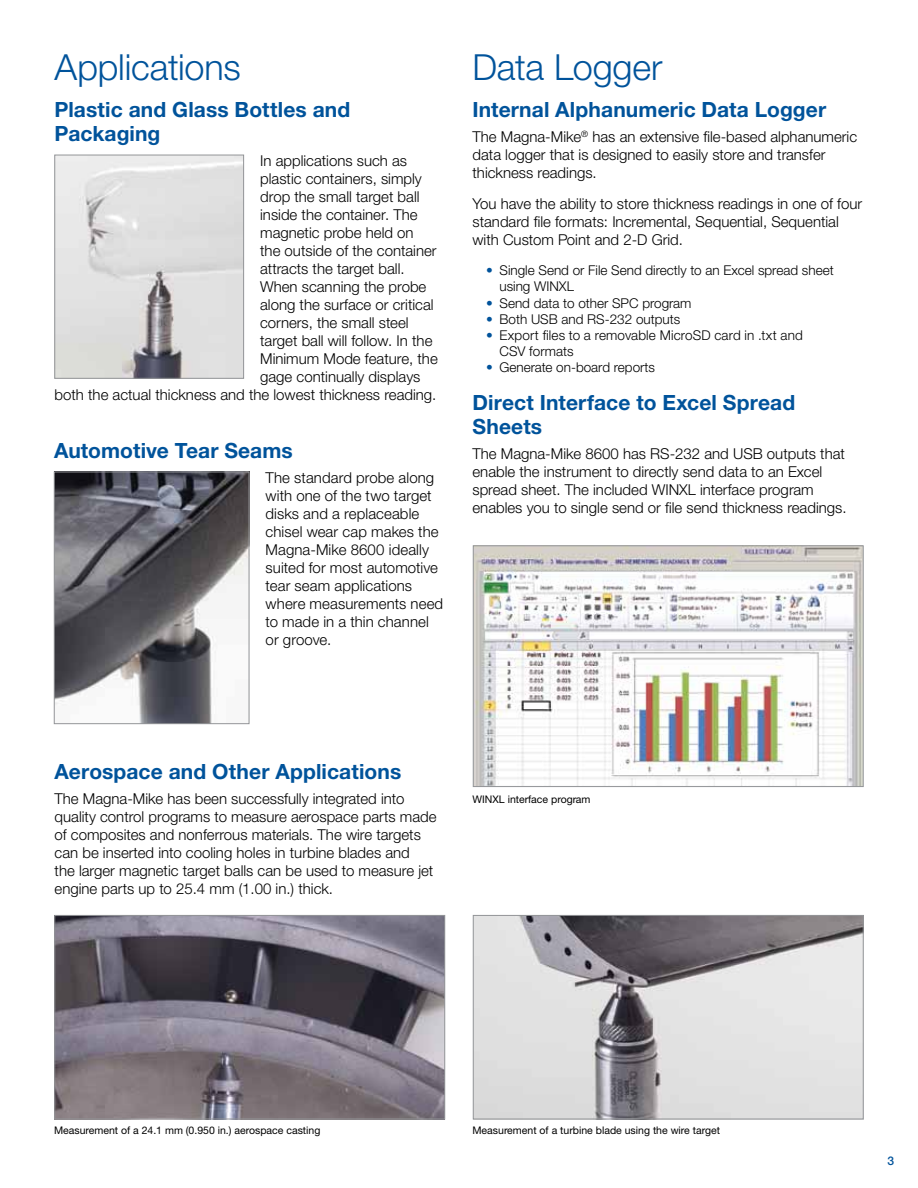
<style>
.page{position:relative;width:918px;height:1188px;background:#fff}
.page>*{position:absolute;margin:0;border:0;box-sizing:border-box;transform-origin:0 0}
.t1{font:300 36px "Helvetica Neue LTW1 G";letter-spacing:-.005em;color:#00539b}
.t2{font:700 21px/24px "Helvetica Neue LTW1 G";letter-spacing:.005em;color:#00539b}
.t3{font:300 15px/18px "Helvetica Neue LTW1 G";color:#000}
.t4{font:300 13.5px/16.2px "Helvetica Neue LTW1 G";color:#000}
.t5{font:500 12px "Helvetica Neue LTW1 G";color:#00539b}
.t6{font:10.5px "Helvetica Neue LTW1 G";color:#000}
.s1{color:#00539b}
</style>
<div class="page">
<img style="left:56px;top:157px;width:186px;height:220px">
<div style="left:54px;top:155px;width:190px;height:224px;border:1px solid #939598"></div>
<img style="left:56px;top:474px;width:191px;height:248px">
<div style="left:54px;top:472px;width:195px;height:252px;border:1px solid #939598"></div>
<img style="left:475px;top:917px;width:387px;height:200px">
<div style="left:473px;top:915px;width:391px;height:204px;border:1px solid #939598"></div>
<img style="left:56px;top:917px;width:387px;height:200px">
<div style="left:54px;top:915px;width:391px;height:204px;border:1px solid #939598"></div>
<img style="left:475px;top:547px;width:387px;height:238px">
<div style="left:473px;top:545px;width:391px;height:242px;border:1px solid #939598"></div>
<h1 class="t1" style="left:55px;top:45px;width:188px">Applications</h1>
<h2 class="t2" style="left:55px;top:98px;width:297px">Plastic and Glass Bottles and<br>Packaging</h2>
<p class="t3" style="left:260px;top:152px;width:148px">In applications such as</p>
<p class="t3" style="left:260px;top:170px;width:163px">plastic containers, simply</p>
<p class="t3" style="left:260px;top:188px;width:161px">drop the small target ball</p>
<p class="t3" style="left:260px;top:206px;width:159px">inside the container. The</p>
<p class="t3" style="left:260px;top:224px;width:155px">magnetic probe held on</p>
<p class="t3" style="left:260px;top:242px;width:178px">the outside of the container</p>
<p class="t3" style="left:260px;top:260px;width:146px">attracts the target ball.</p>
<p class="t3" style="left:260px;top:278px;width:168px">When scanning the probe</p>
<p class="t3" style="left:260px;top:296px;width:175px">along the surface or critical</p>
<p class="t3" style="left:260px;top:314px;width:150px">corners, the small steel</p>
<p class="t3" style="left:260px;top:332px;width:174px">target ball will follow. In the</p>
<p class="t3" style="left:260px;top:350px;width:179px">Minimum Mode feature, the</p>
<p class="t3" style="left:260px;top:368px;width:162px">gage continually displays</p>
<p class="t3" style="left:55px;top:386px;width:383px">both the actual thickness and the lowest thickness reading.</p>
<h2 class="t2" style="left:54px;top:438px;width:240px">Automotive Tear Seams</h2>
<p class="t3" style="left:266px;top:468px;width:179px">The standard probe along with one of the two target disks and a replaceable chisel wear cap makes the<br>Magna-Mike 8600 ideally suited for most automotive tear seam applications where measurements need to made in a thin channel or groove.</p>
<h1 class="t1" style="left:472px;top:45px;width:192px">Data Logger</h1>
<h2 class="t2" style="left:472px;top:98px;width:355px">Internal Alphanumeric Data Logger</h2>
<p class="t3" style="left:472px;top:128px;width:386px">The Magna-Mike<sup>®</sup> has an extensive file-based alphanumeric data logger that is designed to easily store and transfer thickness readings.</p>
<p class="t3" style="left:473px;top:195px;width:391px">You have the ability to store thickness readings in one of four standard file formats: Incremental, Sequential, Sequential with Custom Point and 2-D Grid.</p>
<p class="t4" style="left:500px;top:262px;width:336px;text-indent:-14px"><span class="s1">•</span> Single Send or File Send directly to an Excel spread sheet using WINXL</p>
<p class="t4" style="left:486px;top:295px;width:207px"><span class="s1">•</span> Send data to other SPC program</p>
<p class="t4" style="left:486px;top:311px;width:196px"><span class="s1">•</span> Both USB and RS-232 outputs</p>
<p class="t4" style="left:500px;top:327px;width:305px;text-indent:-14px"><span class="s1">•</span> Export files to a removable MicroSD card in .txt and<br>CSV formats</p>
<p class="t4" style="left:486px;top:359px;width:171px"><span class="s1">•</span> Generate on-board reports</p>
<h2 class="t2" style="left:472px;top:390px;width:324px">Direct Interface to Excel Spread<br>Sheets</h2>
<p class="t3" style="left:472px;top:444px;width:376px">The Magna-Mike 8600 has RS-232 and USB outputs that enable the instrument to directly send data to an Excel spread sheet. The included WINXL interface program enables you to single send or file send thickness readings.</p>
<h2 class="t2" style="left:55px;top:759px;width:348px">Aerospace and Other Applications</h2>
<p class="t3" style="left:55px;top:789px;width:383px">The Magna-Mike has been successfully integrated into quality control programs to measure aerospace parts made of composites and nonferrous materials. The wire targets can be inserted into cooling holes in turbine blades and<br>the larger magnetic target balls can be used to measure jet engine parts up to 25.4 mm (1.00 in.) thick.</p>
<p class="t6" style="left:472px;top:793px;width:120px">WINXL interface program</p>
<p class="t6" style="left:54px;top:1124px;width:268px">Measurement of a 24.1 mm (0.950 in.) aerospace casting</p>
<p class="t6" style="left:472px;top:1124px;width:249px">Measurement of a turbine blade using the wire target</p>
<p class="t5" style="left:888px;top:1154px;width:8px">3</p>
</div>
